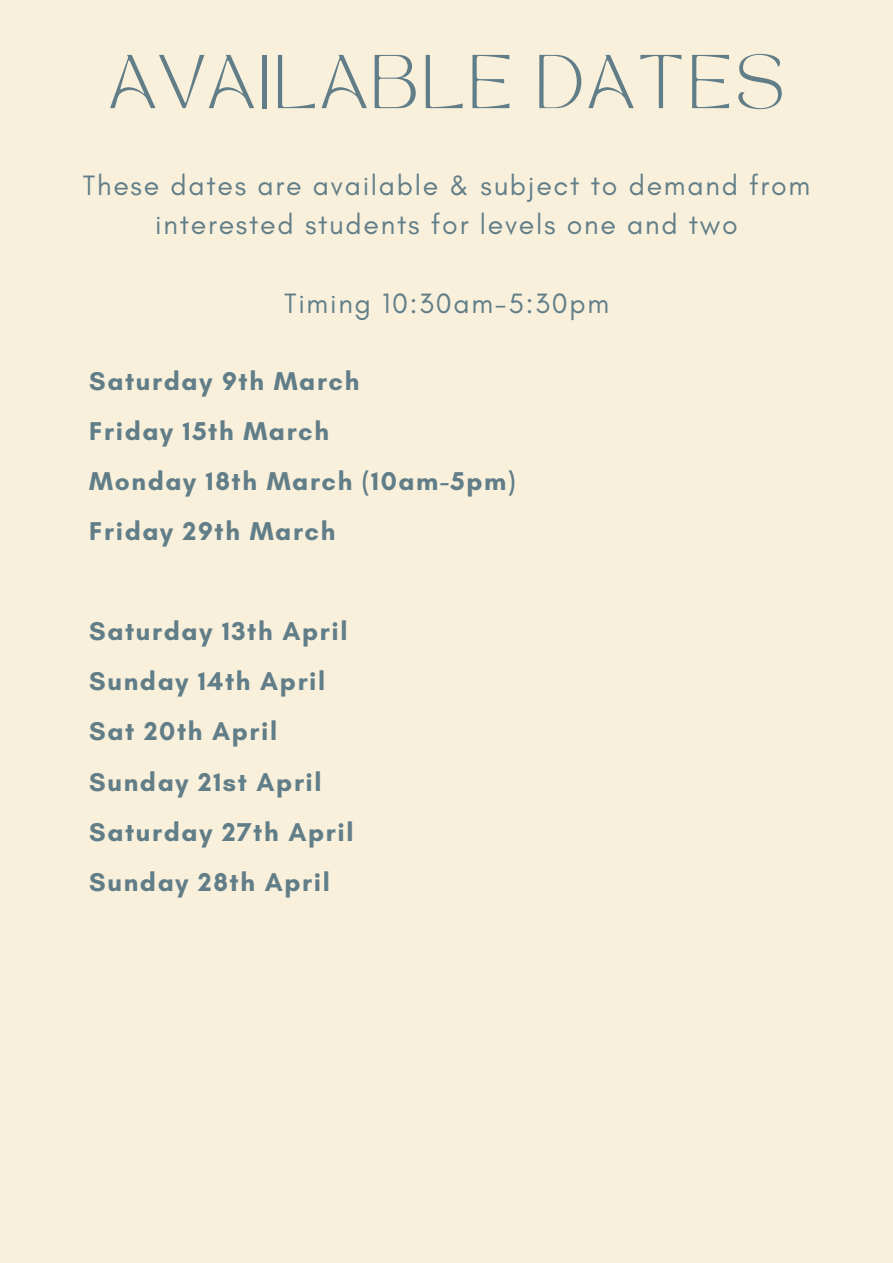
<style>
.page{position:relative;width:893px;height:1263px;background:#f9f0dc}
.page>*{position:absolute;margin:0;border:0;box-sizing:border-box;transform-origin:0 0}
.t1{font:53.25px "TAN MONCHERI Regular";letter-spacing:.06em;color:#617e88}
.t2{font:28.5px/39.4px "Glacial Indifference";letter-spacing:.06em;color:#617e88;text-align:center}
.t3{font:700 26.25px/50.1px "Glacial Indifference";letter-spacing:.06em;color:#617e88}
</style>
<div class="page">
<h1 class="t1" style="left:109px;top:54px;width:677px">AVAILABLE DATES</h1>
<p class="t2" style="left:83px;top:165px;width:729px">These dates are available &amp; subject to demand from interested students for levels one and two</p>
<p class="t2" style="left:284px;top:283px;width:326px">Timing 10:30am-5:30pm</p>
<h2 class="t3" style="left:89px;top:356px;width:428px">Saturday 9th March<br>Friday 15th March<br>Monday 18th March (10am-5pm)<br>Friday 29th March</h2>
<h2 class="t3" style="left:89px;top:606px;width:266px">Saturday 13th April<br>Sunday 14th April<br>Sat 20th April<br>Sunday 21st April<br>Saturday 27th April<br>Sunday 28th April</h2>
</div>
